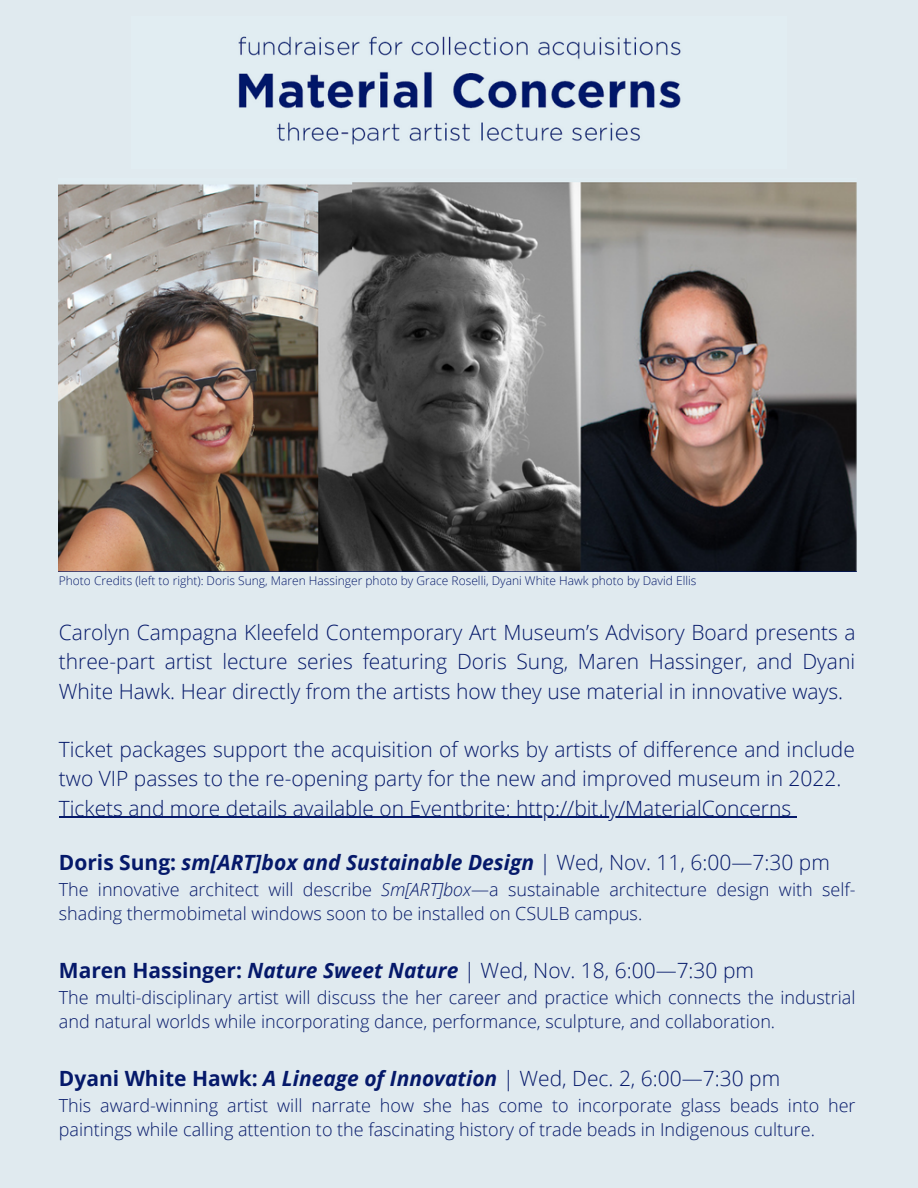
<style>
.page{position:relative;width:918px;height:1188px;background:#e0eaef}
.page>*{position:absolute;margin:0;border:0;box-sizing:border-box;transform-origin:0 0}
.t1{font:300 21px/29.2px "Open Sans";color:#05196a;text-align:justify}
.t2{font:italic 700 21px "Open Sans";color:#05196a}
.t3{font:300 18px/24.8px "Open Sans";color:#05196a}
.t4{font:300 12px "Open Sans";color:#05196a}
.s1{font-style:normal}
.s2{font-weight:300;font-style:normal}
.s3{font-style:italic}
.s4{font-weight:700}
.s5{font-weight:700;font-style:italic}
</style>
<div class="page">
<img style="left:59px;top:182px;width:798px;height:389px">
<img style="left:238px;top:36px;width:443px;height:109px">
<hr style="left:59px;top:817px;width:732px;height:1px;background:#05196a">
<p class="t4" style="left:59px;top:572px;width:639px">Photo Credits (left to right): Doris Sung, Maren Hassinger photo by Grace Roselli, Dyani White Hawk photo by David Ellis</p>
<p class="t1" style="left:59px;top:617px;width:798px">Carolyn Campagna Kleefeld Contemporary Art Museum’s Advisory Board presents a three-part artist lecture series featuring Doris Sung, Maren Hassinger, and Dyani White Hawk. Hear directly from the artists how they use material in innovative ways.</p>
<p class="t1" style="left:59px;top:734px;width:797px;text-align:left">Ticket packages support the acquisition of works by artists of difference and include two VIP passes to the re-opening party for the new and improved museum in 2022.<br>Tickets and more details available on Eventbrite: http://bit.ly/MaterialConcerns</p>
<p class="t2" style="left:59px;top:847px;width:772px"><span class="s1">Doris Sung:</span> sm[ART]box and Sustainable Design <span class="s2">| Wed, Nov. 11, 6:00—7:30 pm</span></p>
<p class="t3" style="left:59px;top:876px;width:798px">The innovative architect will describe <span class="s3">Sm[ART]box</span>—a sustainable architecture design with self&shy;shading thermobimetal windows soon to be installed on CSULB campus.</p>
<p class="t1" style="left:59px;top:955px;width:697px"><span class="s4">Maren Hassinger:</span> <span class="s5">Nature Sweet Nature</span> | Wed, Nov. 18, 6:00—7:30 pm</p>
<p class="t3" style="left:59px;top:984px;width:798px">The multi-disciplinary artist will discuss the her career and practice which connects the industrial and natural worlds while incorporating dance, performance, sculpture, and collaboration.</p>
<p class="t1" style="left:59px;top:1063px;width:723px"><span class="s4">Dyani White Hawk:</span> <span class="s5">A Lineage of Innovation</span> | Wed, Dec. 2, 6:00—7:30 pm</p>
<p class="t3" style="left:59px;top:1092px;width:798px">This award-winning artist will narrate how she has come to incorporate glass beads into her paintings while calling attention to the fascinating history of trade beads in Indigenous culture.</p>
</div>
